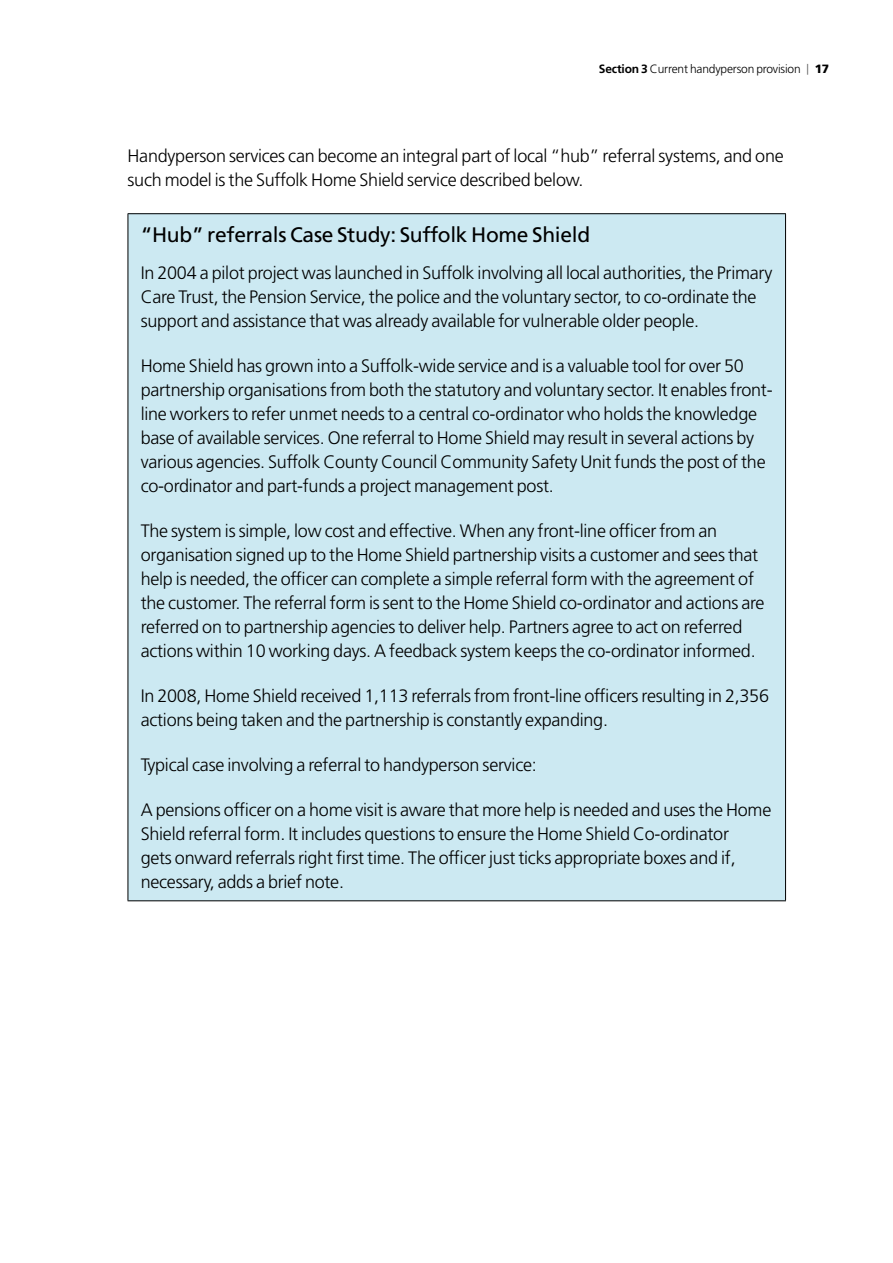
<style>
.page{position:relative;width:893px;height:1263px;background:#fff}
.page>*{position:absolute;margin:0;border:0;box-sizing:border-box;transform-origin:0 0}
.t1{font:21px "Frutiger LT Std";letter-spacing:-.015em;color:#000}
.t2{font:300 18px/24px "Frutiger LT Std";letter-spacing:-.015em;color:#000}
.t3{font:300 12px "Frutiger LT Std";letter-spacing:-.015em;color:#000}
.s1{font-weight:700}
.s2{font-size:10.8px;color:#565655}
.s3{font-weight:900}
</style>
<div class="page">
<div style="left:128px;top:214px;width:657px;height:687px;background:#cce9f2"></div>
<hr style="left:128px;top:213px;width:658px;height:1px;background:#000">
<hr style="left:128px;top:214px;width:1px;height:686px;background:#000">
<hr style="left:785px;top:214px;width:1px;height:686px;background:#000">
<hr style="left:128px;top:900px;width:658px;height:1px;background:#000">
<p class="t3" style="left:599px;top:62px;width:232px"><span class="s1">Section 3</span> Current handyperson provision <span class="s2">|</span> <span class="s3">17</span></p>
<p class="t2" style="left:128px;top:144px;width:658px">Handyperson services can become an integral part of local “hub” referral systems, and one such model is the Suffolk Home Shield service described below.</p>
<p class="t1" style="left:141px;top:223px;width:451px">“Hub” referrals Case Study: Suffolk Home Shield</p>
<p class="t2" style="left:141px;top:261px;width:633px">In 2004 a pilot project was launched in Suffolk involving all local authorities, the Primary<br>Care Trust, the Pension Service, the police and the voluntary sector, to co-ordinate the support and assistance that was already available for vulnerable older people.</p>
<p class="t2" style="left:141px;top:354px;width:633px">Home Shield has grown into a Suffolk-wide service and is a valuable tool for over 50 partnership organisations from both the statutory and voluntary sector. It enables front&shy;line workers to refer unmet needs to a central co-ordinator who holds the knowledge base of available services. One referral to Home Shield may result in several actions by various agencies. Suffolk County Council Community Safety Unit funds the post of the co-ordinator and part-funds a project management post.</p>
<p class="t2" style="left:141px;top:519px;width:625px">The system is simple, low cost and effective. When any front-line officer from an organisation signed up to the Home Shield partnership visits a customer and sees that help is needed, the officer can complete a simple referral form with the agreement of the customer. The referral form is sent to the Home Shield co-ordinator and actions are referred on to partnership agencies to deliver help. Partners agree to act on referred actions within 10 working days. A feedback system keeps the co-ordinator informed.</p>
<p class="t2" style="left:141px;top:684px;width:630px">In 2008, Home Shield received 1,113 referrals from front-line officers resulting in 2,356 actions being taken and the partnership is constantly expanding.</p>
<p class="t2" style="left:141px;top:753px;width:398px">Typical case involving a referral to handyperson service:</p>
<p class="t2" style="left:141px;top:798px;width:632px">A pensions officer on a home visit is aware that more help is needed and uses the Home Shield referral form. It includes questions to ensure the Home Shield Co-ordinator<br>gets onward referrals right first time. The officer just ticks appropriate boxes and if, necessary, adds a brief note.</p>
</div>
